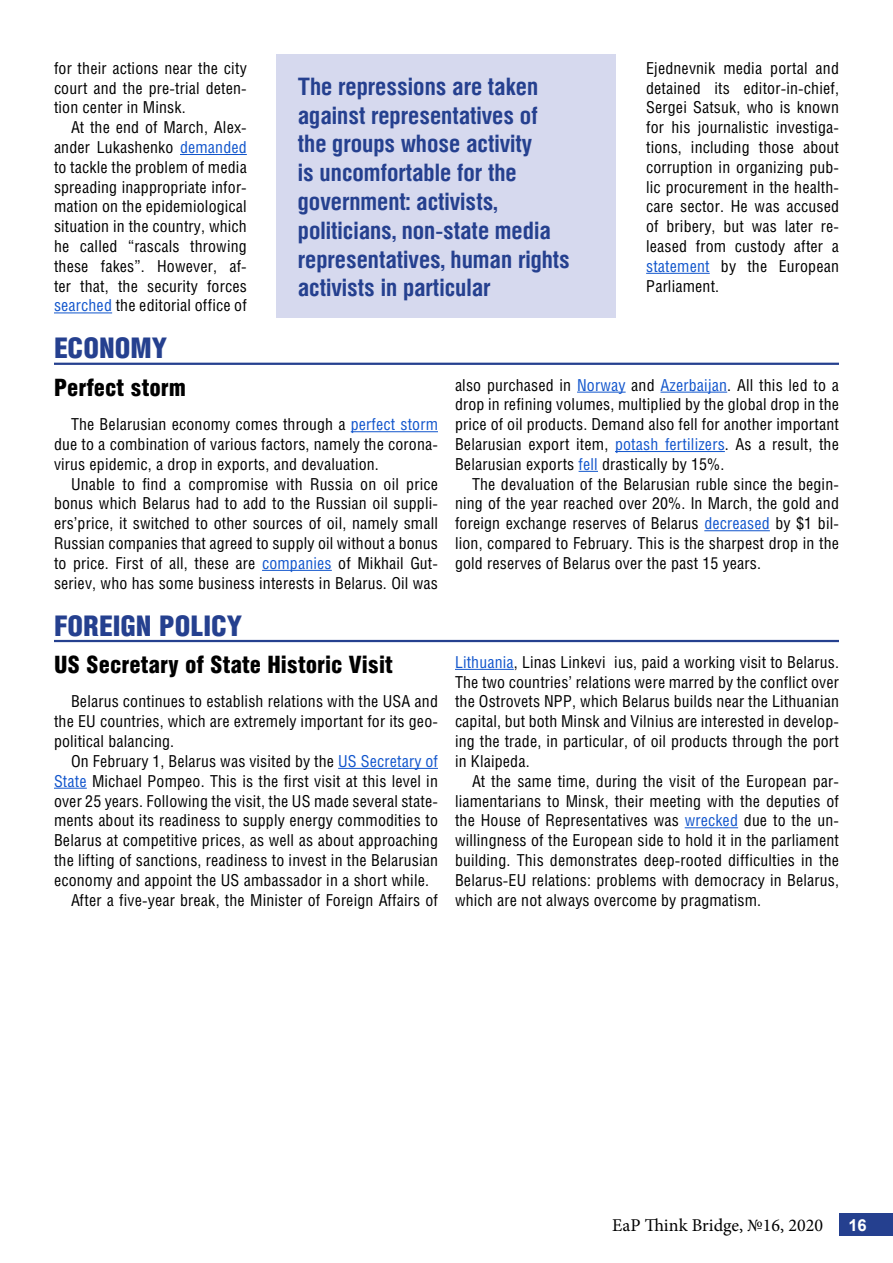
<style>
.page{position:relative;width:893px;height:1263px;background:#fff}
.page>*{position:absolute;margin:0;border:0;box-sizing:border-box;transform-origin:0 0}
.t1{font:900 28.5px "Helios Cond";color:#25408f}
.t2{font:700 24px/28.8px "Helios Cond";color:#25408f}
.t3{font:900 24px "Helios Cond";color:#000}
.t4{font:18px "Minion Pro";color:#000}
.t5{font:16.5px/19.8px "Helios Cond C";letter-spacing:.01em;color:#000;text-align:justify}
.t6{font:700 16.5px "Arial";color:#fff}
.s1{color:#15c}
</style>
<div class="page">
<div style="left:840px;top:1213px;width:53px;height:23px;background:#25408f"></div>
<hr style="left:180px;top:154px;width:67px;height:1px;background:#15c">
<hr style="left:54px;top:312px;width:58px;height:1px;background:#15c">
<hr style="left:646px;top:273px;width:64px;height:1px;background:#15c">
<hr style="left:54px;top:363px;width:785px;height:2px;background:#25408f">
<hr style="left:351px;top:431px;width:87px;height:1px;background:#15c">
<hr style="left:262px;top:570px;width:70px;height:1px;background:#15c">
<hr style="left:577px;top:392px;width:49px;height:1px;background:#15c">
<hr style="left:660px;top:392px;width:67px;height:1px;background:#15c">
<hr style="left:615px;top:451px;width:110px;height:1px;background:#15c">
<svg style="left:579px;top:471px;width:19px;height:1px"></svg>
<hr style="left:704px;top:530px;width:66px;height:1px;background:#15c">
<hr style="left:54px;top:640px;width:785px;height:2px;background:#25408f">
<hr style="left:338px;top:768px;width:100px;height:1px;background:#15c">
<hr style="left:54px;top:788px;width:33px;height:1px;background:#15c">
<hr style="left:455px;top:669px;width:59px;height:1px;background:#15c">
<hr style="left:685px;top:827px;width:53px;height:1px;background:#15c">
<div style="left:277px;top:54px;width:339px;height:264px;background:#d6d9ee"></div>
<p class="t5" style="left:54px;top:58px;width:194px">for their actions near the city court and the pre-trial deten&shy;tion center in Minsk.</p>
<p class="t5" style="left:54px;top:117px;width:194px;text-indent:17px">At the end of March, Alex&shy;ander Lukashenko <span class="s1">demanded </span>to tackle the problem of media spreading inappropriate infor&shy;mation on the epidemiological situation in the country, which he called “rascals throwing these fakes”. However, af&shy;ter that, the security forces <span class="s1">searched</span> the editorial office of</p>
<h2 class="t2" style="left:298px;top:71px;width:274px">The repressions are taken against representatives of the groups whose activity<br>is uncomfortable for the government: activists, politicians, non-state media representatives, human rights activists in particular</h2>
<p class="t5" style="left:646px;top:58px;width:194px">Ejednevnik media portal and detained its editor-in-chief, Sergei Satsuk, who is known for his journalistic investiga&shy;tions, including those about corruption in organizing pub&shy;lic procurement in the health&shy;care sector. He was accused of bribery, but was later re&shy;leased from custody after a <span class="s1">statement</span> by the European Parliament.</p>
<h1 class="t1" style="left:54px;top:332px;width:115px">Economy</h1>
<h2 class="t3" style="left:54px;top:373px;width:134px">Perfect storm</h2>
<p class="t5" style="left:54px;top:414px;width:385px;text-indent:17px">The Belarusian economy comes through a <span class="s1">perfect storm </span>due to a combination of various factors, namely the corona&shy;virus epidemic, a drop in exports, and devaluation.</p>
<p class="t5" style="left:54px;top:474px;width:385px;text-indent:17px">Unable to find a compromise with Russia on oil price bonus which Belarus had to add to the Russian oil suppli&shy;ers’price, it switched to other sources of oil, namely small Russian companies that agreed to supply oil without a bonus to price. First of all, these are <span class="s1">companies</span> of Mikhail Gut&shy;seriev, who has some business interests in Belarus. Oil was</p>
<h1 class="t1" style="left:54px;top:609px;width:190px">Foreign policy</h1>
<h2 class="t3" style="left:54px;top:651px;width:340px">US Secretary of State Historic Visit</h2>
<p class="t5" style="left:54px;top:691px;width:385px;text-indent:17px">Belarus continues to establish relations with the USA and the EU countries, which are extremely important for its geo&shy;political balancing.</p>
<p class="t5" style="left:71px;top:751px;width:368px">On February 1, Belarus was visited by the <span class="s1">US Secretary of</span></p>
<p class="t5" style="left:54px;top:771px;width:385px"><span class="s1">State</span> Michael Pompeo. This is the first visit at this level in</p>
<p class="t5" style="left:54px;top:790px;width:385px">over 25 years. Following the visit, the US made several state-</p>
<p class="t5" style="left:54px;top:810px;width:385px">ments about its readiness to supply energy commodities to</p>
<p class="t5" style="left:54px;top:830px;width:385px">Belarus at competitive prices, as well as about approaching</p>
<p class="t5" style="left:54px;top:850px;width:385px">the lifting of sanctions, readiness to invest in the Belarusian</p>
<p class="t5" style="left:54px;top:870px;width:377px">economy and appoint the US ambassador in a short while.</p>
<p class="t5" style="left:71px;top:889px;width:368px">After a five-year break, the Minister of Foreign Affairs of</p>
<p class="t5" style="left:455px;top:375px;width:385px">also purchased in <span class="s1">Norway</span> and <span class="s1">Azerbaijan</span>. All this led to a drop in refining volumes, multiplied by the global drop in the price of oil products. Demand also fell for another important Belarusian export item, <span class="s1">potash fertilizers</span>. As a result, the Belarusian exports <span class="s1">fell</span> drastically by 15%.</p>
<p class="t5" style="left:455px;top:474px;width:385px;text-indent:17px">The devaluation of the Belarusian ruble since the begin&shy;ning of the year reached over 20%. In March, the gold and foreign exchange reserves of Belarus <span class="s1">decreased</span> by $1 bil&shy;lion, compared to February. This is the sharpest drop in the gold reserves of Belarus over the past 15 years.</p>
<p class="t5" style="left:455px;top:652px;width:385px"><span class="s1">Lithuania</span>, Linas Linkevičius, paid a working visit to Belarus.<br>The two countries’ relations were marred by the conflict over the Ostrovets NPP, which Belarus builds near the Lithuanian capital, but both Minsk and Vilnius are interested in develop&shy;ing the trade, in particular, of oil products through the port in Klaipeda.</p>
<p class="t5" style="left:455px;top:771px;width:385px;text-indent:17px">At the same time, during the visit of the European par&shy;liamentarians to Minsk, their meeting with the deputies of the House of Representatives was <span class="s1">wrecked</span> due to the un&shy;willingness of the European side to hold it in the parliament building. This demonstrates deep-rooted difficulties in the Belarus-EU relations: problems with democracy in Belarus, which are not always overcome by pragmatism.</p>
<p class="t4" style="left:612px;top:1213px;width:212px">EaP Think Bridge, №16, 2020</p>
<p class="t6" style="left:848px;top:1214px;width:20px">16</p>
</div>
